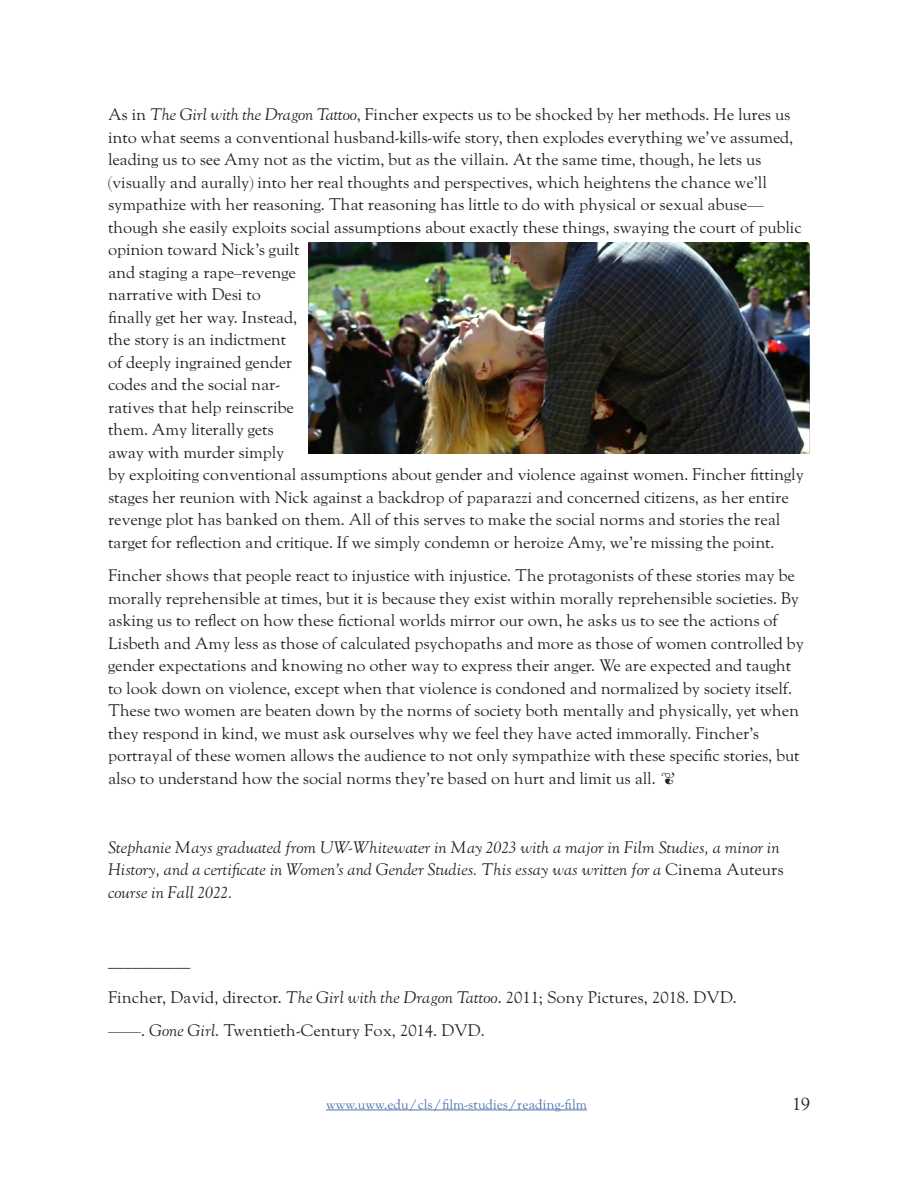
<style>
.page{position:relative;width:918px;height:1188px;background:#fff}
.page>*{position:absolute;margin:0;border:0;box-sizing:border-box;transform-origin:0 0}
.t1{font:18px "LTC Goudy Oldstyle Pro";color:#231f20}
.Body{font:16.5px/22.5px "LTC Goudy Oldstyle Pro";letter-spacing:-.01em;color:#231f20}
.Author_and_bio{font:italic 16.5px/22.5px "LTC Goudy Oldstyle Pro";color:#231f20}
.Biblio{font:16.5px "LTC Goudy Oldstyle Pro";color:#231f20}
.t2{font:13.5px "LTC Goudy Oldstyle Pro";color:#4d72ac}
.s1{font-style:italic}
.s2{font-style:normal}
</style>
<div class="page">
<hr style="left:326px;top:1110px;width:261px;height:1px;background:#4d72ac">
<img style="left:309px;top:243px;width:501px;height:211px">
<p class="Body" style="left:108px;top:104px;width:697px">As in <span class="s1">The Girl with the Dragon Tattoo</span>, Fincher expects us to be shocked by her methods. He lures us into what seems a conventional husband-kills-wife story, then explodes everything we’ve assumed, leading us to see Amy not as the victim, but as the villain. At the same time, though, he lets us (visually and aurally) into her real thoughts and perspectives, which heightens the chance we’ll sympathize with her reasoning. That reasoning has little to do with physical or sexual abuse— though she easily exploits social assumptions about exactly these things, swaying the court of public opinion toward Nick’s guilt<br>and staging a rape–revenge<br>narrative with Desi to<br>finally get her way. Instead,<br>the story is an indictment<br>of deeply ingrained gender<br>codes and the social nar-<br>ratives that help reinscribe<br>them. Amy literally gets<br>away with murder simply<br>by exploiting conventional assumptions about gender and violence against women. Fincher fittingly stages her reunion with Nick against a backdrop of paparazzi and concerned citizens, as her entire revenge plot has banked on them. All of this serves to make the social norms and stories the real target for reflection and critique. If we simply condemn or heroize Amy, we’re missing the point.</p>
<p class="Body" style="left:108px;top:564px;width:697px">Fincher shows that people react to injustice with injustice. The protagonists of these stories may be morally reprehensible at times, but it is because they exist within morally reprehensible societies. By asking us to reflect on how these fictional worlds mirror our own, he asks us to see the actions of Lisbeth and Amy less as those of calculated psychopaths and more as those of women controlled by gender expectations and knowing no other way to express their anger. We are expected and taught to look down on violence, except when that violence is condoned and normalized by society itself.<br>These two women are beaten down by the norms of society both mentally and physically, yet when they respond in kind, we must ask ourselves why we feel they have acted immorally. Fincher’s portrayal of these women allows the audience to not only sympathize with these specific stories, but also to understand how the social norms they’re based on hurt and limit us all. 5</p>
<p class="Author_and_bio" style="left:108px;top:836px;width:677px">Stephanie Mays graduated from UW-Whitewater in May 2023 with a major in Film Studies, a minor in<br>History, and a certificate in Women’s and Gender Studies. This essay was written for a <span class="s2">Cinema Auteurs </span>course in Fall 2022.</p>
<p class="Body" style="left:108px;top:950px;width:84px">__________</p>
<p class="Biblio" style="left:108px;top:988px;width:630px">Fincher, David, director. <span class="s1">The Girl with the Dragon Tattoo</span>. 2011; Sony Pictures, 2018. DVD.</p>
<p class="Biblio" style="left:108px;top:1021px;width:378px">——. <span class="s1">Gone Girl</span>. Twentieth-Century Fox, 2014. DVD.</p>
<p class="t2" style="left:326px;top:1096px;width:262px">www.uww.edu/cls/film-studies/reading-film</p>
<p class="t1" style="left:792px;top:1094px;width:19px">19</p>
</div>
